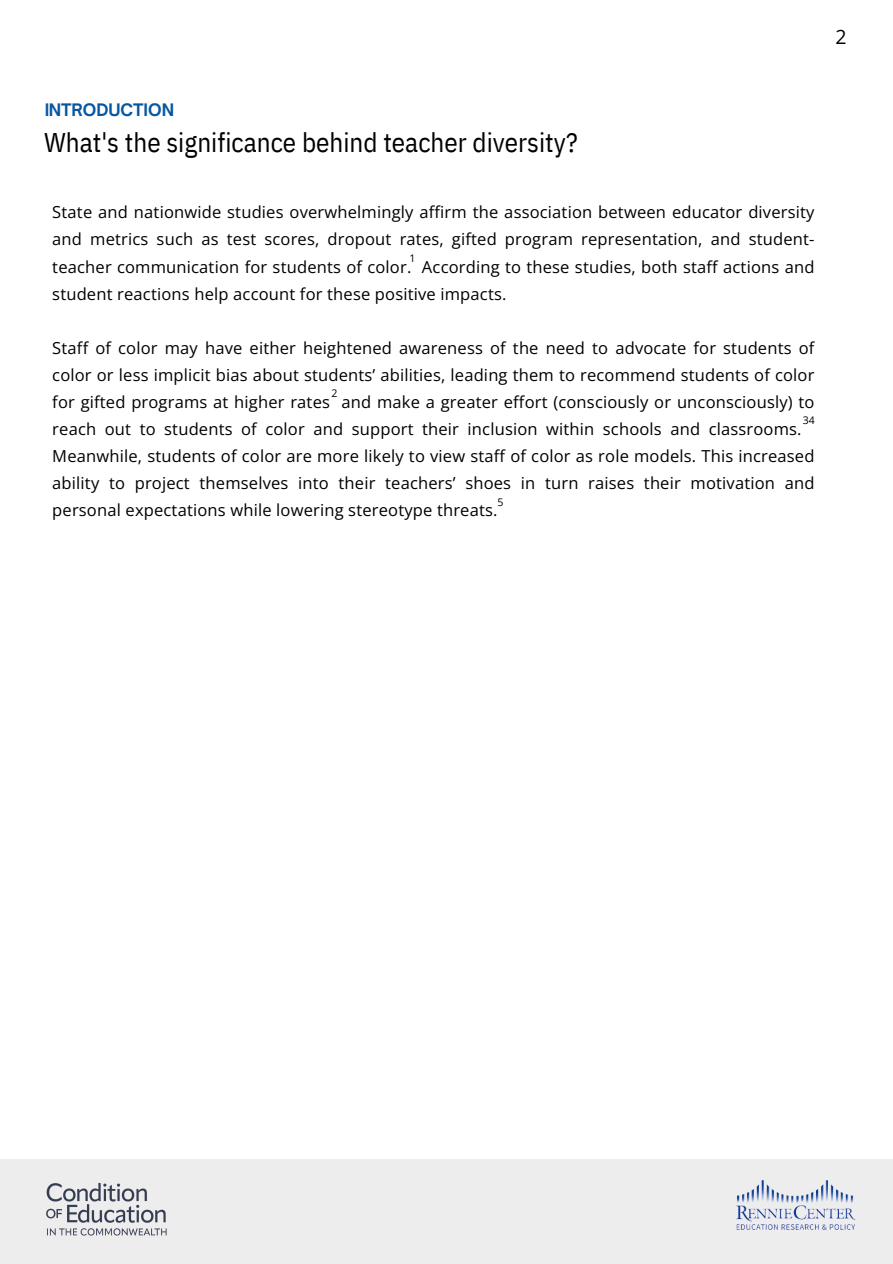
<style>
.page{position:relative;width:893px;height:1264px;background:#fff}
.page>*{position:absolute;margin:0;border:0;box-sizing:border-box;transform-origin:0 0}
.t1{font:27px "IBM Plex Sans Cond";color:#000}
.t2{font:19.5px "Open Sans";color:#000}
.t3{font:16.5px/27px "Open Sans";letter-spacing:.01em;color:#000;text-align:justify}
.t4{font:700 16.5px "Open Sauce One";color:#0455a1}
.t5{font:10.5px "Open Sans";color:#000}
.s1{color:#fff}
</style>
<div class="page">
<div style="left:0;top:1159px;width:892px;height:104px;background:#ededee"></div>
<img style="left:736px;top:1180px;width:119px;height:49px">
<img style="left:46px;top:1182px;width:121px;height:54px">
<p class="t2" style="left:835px;top:23px;width:13px">2</p>
<p class="t4" style="left:44px;top:100px;width:132px">INTRODUCTION</p>
<h1 class="t1" style="left:44px;top:124px;width:535px">What's the significance behind teacher diversity?</h1>
<p class="t3" style="left:52px;top:198px;width:763px">State and nationwide studies overwhelmingly affirm the association between educator diversity and metrics such as test scores, dropout rates, gifted program representation, and student&shy;teacher communication for students of color. According to these studies, both staff actions and student reactions help account for these positive impacts.</p>
<h2 class="t3" style="left:52px;top:333px;width:763px">Staff of color may have either heightened awareness of the need to advocate for students of color or less implicit bias about students’ abilities, leading them to recommend students of color for gifted programs at higher rates and make a greater effort (consciously or unconsciously) to reach out to students of color and support their inclusion within schools and classrooms. <span class="s1">.<br></span>Meanwhile, students of color are more likely to view staff of color as role models. This increased ability to project themselves into their teachers’ shoes in turn raises their motivation and personal expectations while lowering stereotype threats.</h2>
<p class="t5" style="left:409px;top:251px;width:7px">1</p>
<p class="t5" style="left:331px;top:386px;width:7px">2</p>
<p class="t5" style="left:802px;top:413px;width:13px">34</p>
<p class="t5" style="left:497px;top:495px;width:7px">5</p>
</div>
